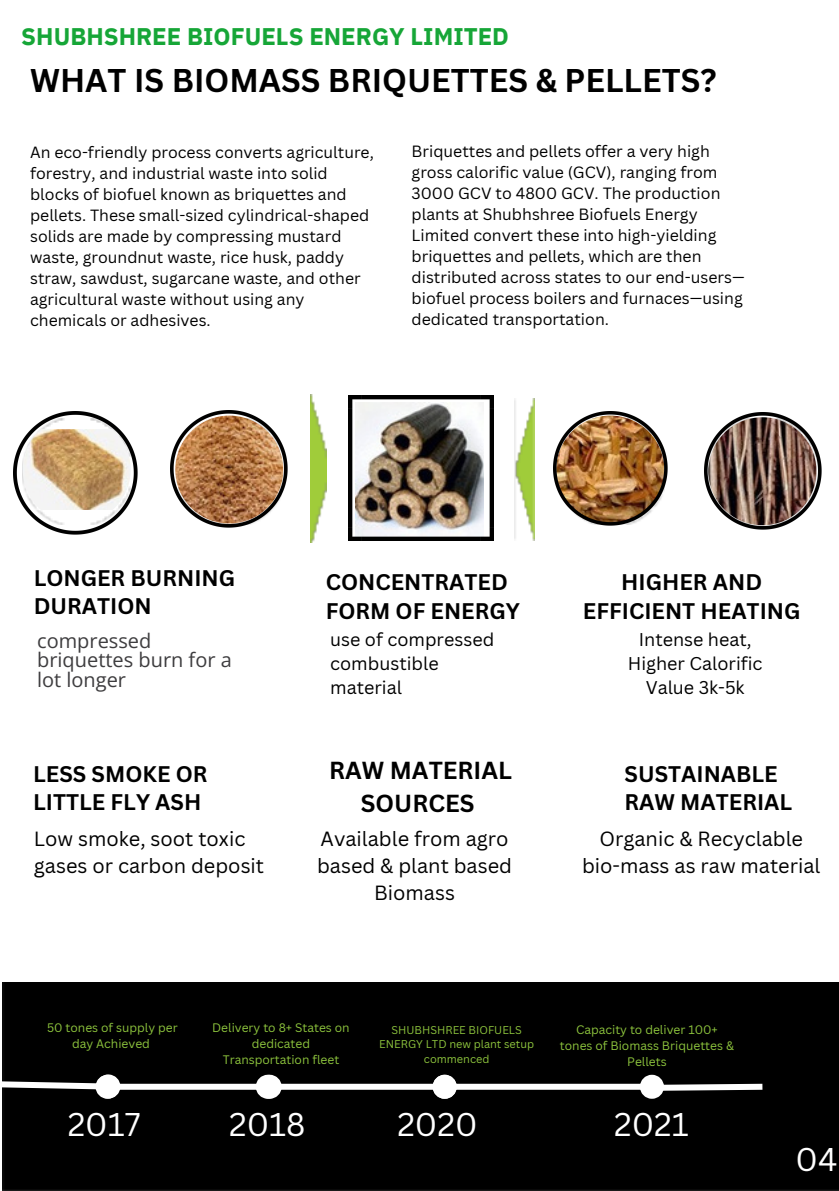
<style>
.page{position:relative;width:839px;height:1191px;background:#fff}
.page>*{position:absolute;margin:0;border:0;box-sizing:border-box;transform-origin:0 0}
.t1{font:700 32px "Canva Sans";color:#000}
.t2{font:32px "Canva Sans";color:#fff}
.t3{font:700 24px "IBM Plex Sans";color:#16a637}
.t4{font:700 24px/33px "Canva Sans";color:#000;text-align:center}
.t5{font:700 22px/28.4px "Canva Sans";color:#000}
.t6{font:20px/27px "Canva Sans";color:#000;text-align:center}
.t7{font:20px/19.6px "Open Sans";color:#3e3d3f}
.t8{font:18px/24px "Canva Sans";color:#000;text-align:center}
.t9{font:15.8px/21px "Canva Sans";color:#000}
.t10{font:12px/16px "Canva Sans";color:#8dc43d;text-align:center}
.t11{font:11px/14.6px "Canva Sans";color:#8dc43d;text-align:center}
</style>
<div class="page">
<img style="left:310px;top:394px;width:17px;height:149px">
<img style="left:514px;top:398px;width:20px;height:143px">
<div style="left:2px;top:983px;width:836px;height:208px;background:#000"></div>
<img style="left:14px;top:412px;width:123px;height:123px">
<img style="left:170px;top:411px;width:117px;height:117px">
<img style="left:553px;top:412px;width:114px;height:114px">
<img style="left:704px;top:413px;width:117px;height:117px">
<img style="left:348px;top:395px;width:145px;height:146px">
<svg style="left:2px;top:1078px;width:97px;height:14px"></svg>
<div style="left:96px;top:1074px;width:24px;height:25px;border:6px solid #fff;border-radius:50%"></div>
<div style="left:118px;top:1084px;width:141px;height:6px;background:#fff"></div>
<div style="left:99px;top:1078px;width:18px;height:18px;background:#fff;border-radius:50%"></div>
<div style="left:96px;top:1075px;width:24px;height:24px;border:6px solid #fff;border-radius:50%"></div>
<div style="left:258px;top:1075px;width:24px;height:24px;border:6px solid #fff;border-radius:50%"></div>
<div style="left:278px;top:1084px;width:156px;height:6px;background:#fff"></div>
<div style="left:259px;top:1078px;width:18px;height:18px;background:#fff;border-radius:50%"></div>
<div style="left:256px;top:1075px;width:24px;height:24px;border:6px solid #fff;border-radius:50%"></div>
<div style="left:433px;top:1075px;width:24px;height:24px;border:6px solid #fff;border-radius:50%"></div>
<div style="left:455px;top:1084px;width:186px;height:6px;background:#fff"></div>
<div style="left:435px;top:1078px;width:18px;height:18px;background:#fff;border-radius:50%"></div>
<div style="left:432px;top:1075px;width:24px;height:24px;border:6px solid #fff;border-radius:50%"></div>
<div style="left:640px;top:1075px;width:24px;height:24px;border:6px solid #fff;border-radius:50%"></div>
<svg style="left:645px;top:1081px;width:123px;height:13px"></svg>
<p class="t3" style="left:21px;top:20px;width:489px">SHUBHSHREE BIOFUELS ENERGY LIMITED</p>
<p class="t1" style="left:30px;top:58px;width:687px">WHAT IS BIOMASS BRIQUETTES &amp; PELLETS?</p>
<p class="t9" style="left:30px;top:141px;width:345px">An eco-friendly process converts agriculture, forestry, and industrial waste into solid blocks of biofuel known as briquettes and pellets. These small-sized cylindrical-shaped solids are made by compressing mustard waste, groundnut waste, rice husk, paddy straw, sawdust, sugarcane waste, and other agricultural waste without using any chemicals or adhesives.</p>
<h3 class="t9" style="left:411px;top:141px;width:334px">Briquettes and pellets offer a very high gross calorific value (GCV), ranging from 3000 GCV to 4800 GCV. The production plants at Shubhshree Biofuels Energy Limited convert these into high-yielding briquettes and pellets, which are then distributed across states to our end-users— biofuel process boilers and furnaces—using dedicated transportation.</h3>
<p class="t5" style="left:34px;top:563px;width:203px">LONGER BURNING<br>DURATION</p>
<p class="t5" style="left:325px;top:567px;width:196px">CONCENTRATED<br>FORM OF ENERGY</p>
<h4 class="t7" style="left:37px;top:630px;width:196px">compressed briquettes burn for a lot longer</h4>
<p class="t5" style="left:33px;top:759px;width:176px">LESS SMOKE OR<br>LITTLE FLY ASH</p>
<p class="t8" style="left:330px;top:627px;width:165px;text-align:left">use of compressed combustible material</p>
<p class="t4" style="left:329px;top:753px;width:184px">RAW MATERIAL<br>SOURCES</p>
<h3 class="t5" style="left:583px;top:567px;width:219px;text-align:center">HIGHER AND<br>EFFICIENT HEATING</h3>
<h4 class="t8" style="left:627px;top:627px;width:136px">Intense heat,<br>Higher Calorific<br>Value 3k-5k</h4>
<p class="t5" style="left:624px;top:759px;width:169px">SUSTAINABLE<br>RAW MATERIAL</p>
<p class="t6" style="left:34px;top:825px;width:232px;text-align:left">Low smoke, soot toxic gases or carbon deposit</p>
<p class="t6" style="left:582px;top:825px;width:240px">Organic &amp; Recyclable bio-mass as raw material</p>
<h4 class="t6" style="left:317px;top:825px;width:196px">Available from agro based &amp; plant based<br>Biomass</h4>
<h3 class="t10" style="left:47px;top:1020px;width:132px">50 tones of supply per day Achieved</h3>
<h4 class="t10" style="left:212px;top:1020px;width:139px">Delivery to 8+ States on dedicated<br>Transportation fleet</h4>
<h4 class="t11" style="left:379px;top:1022px;width:156px">SHUBHSHREE BIOFUELS<br>ENERGY LTD new plant setup commenced</h4>
<h3 class="t10" style="left:560px;top:1022px;width:175px">Capacity to deliver 100+ tones of Biomass Briquettes &amp;<br>Pellets</h3>
<p class="t2" style="left:68px;top:1102px;width:74px">2017</p>
<h3 class="t2" style="left:229px;top:1102px;width:78px">2018</h3>
<h4 class="t2" style="left:397px;top:1102px;width:82px">2020</h4>
<h3 class="t2" style="left:614px;top:1102px;width:76px">2021</h3>
<p class="t2" style="left:795px;top:1137px;width:43px">04</p>
</div>
